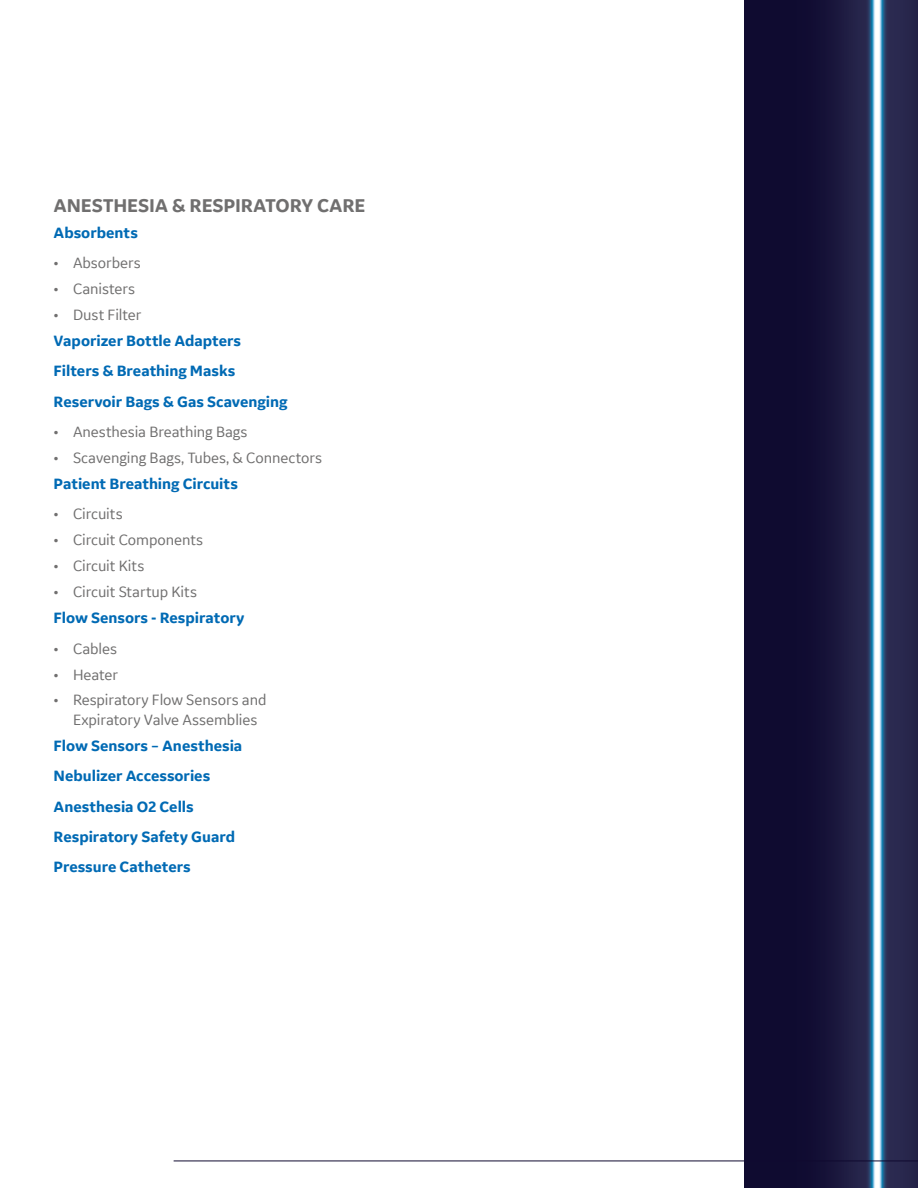
<style>
.page{position:relative;width:918px;height:1188px;background:#fff}
.page>*{position:absolute;margin:0;border:0;box-sizing:border-box;transform-origin:0 0}
.t1{font:700 19.5px "GE Inspira Sans";letter-spacing:-.005em;color:#706f6f}
.t2{font:700 15.75px/30.3px "GE Inspira Sans";color:#006ab4}
.t3{font:15.75px/19.5px "GE Inspira Sans";letter-spacing:-.005em;color:#706f6f}
</style>
<div class="page">
<img style="left:744px;top:0;width:174px;height:1188px">
<hr style="left:174px;top:1161px;width:744px;height:1px;background:#100a30">
<p class="t1" style="left:54px;top:193px;width:313px">ANESTHESIA &amp; RESPIRATORY CARE</p>
<p class="t2" style="left:54px;top:217px;width:86px">Absorbents</p>
<p class="t3" style="left:54px;top:253px;width:89px">• Absorbers</p>
<p class="t3" style="left:54px;top:279px;width:83px">• Canisters</p>
<p class="t3" style="left:54px;top:305px;width:89px">• Dust Filter</p>
<p class="t2" style="left:54px;top:325px;width:235px">Vaporizer Bottle Adapters<br>Filters &amp; Breathing Masks<br>Reservoir Bags &amp; Gas Scavenging</p>
<p class="t3" style="left:54px;top:422px;width:195px">• Anesthesia Breathing Bags</p>
<p class="t3" style="left:54px;top:448px;width:270px">• Scavenging Bags, Tubes, &amp; Connectors</p>
<p class="t2" style="left:54px;top:468px;width:186px">Patient Breathing Circuits</p>
<p class="t3" style="left:54px;top:504px;width:71px">• Circuits</p>
<p class="t3" style="left:54px;top:530px;width:151px">• Circuit Components</p>
<p class="t3" style="left:54px;top:556px;width:92px">• Circuit Kits</p>
<p class="t3" style="left:54px;top:582px;width:145px">• Circuit Startup Kits</p>
<p class="t2" style="left:54px;top:603px;width:192px">Flow Sensors - Respiratory</p>
<p class="t3" style="left:54px;top:638px;width:65px">• Cables</p>
<p class="t3" style="left:54px;top:664px;width:66px">• Heater</p>
<p class="t3" style="left:73px;top:690px;width:195px;text-indent:-19px">• Respiratory Flow Sensors and<br>Expiratory Valve Assemblies</p>
<p class="t2" style="left:54px;top:730px;width:190px">Flow Sensors – Anesthesia<br>Nebulizer Accessories<br>Anesthesia O2 Cells<br>Respiratory Safety Guard<br>Pressure Catheters</p>
</div>
